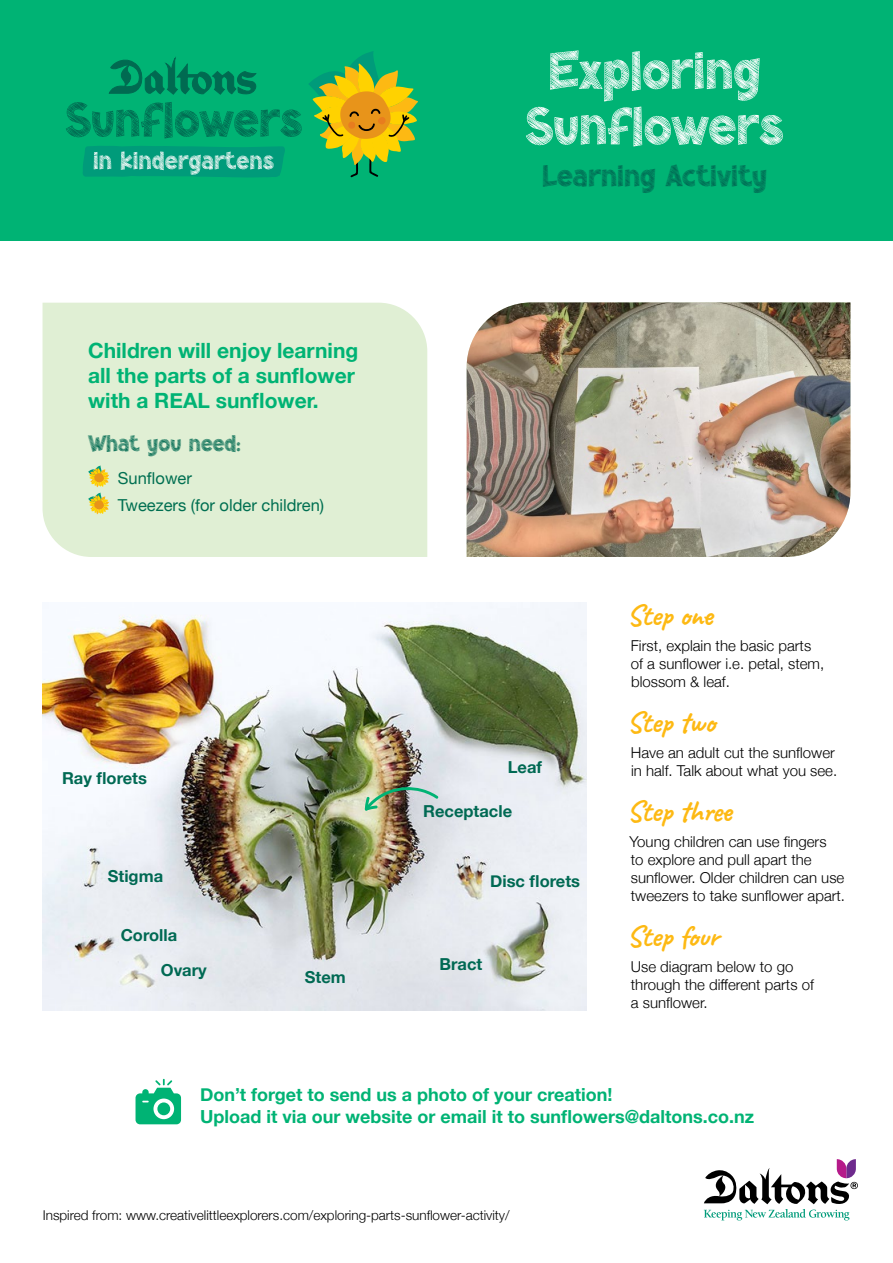
<style>
.page{position:relative;width:893px;height:1263px;background:#fff}
.page>*{position:absolute;margin:0;border:0;box-sizing:border-box;transform-origin:0 0}
.t1{font:52.5px/55.5px "School And Chalk";color:#fff;text-align:center}
.t2{font:700 30px "Caveat";letter-spacing:-.015em;color:#fdb913}
.t3{font:30px "School And Chalk";color:#006953}
.t4{font:22.5px "School And Chalk";letter-spacing:-.005em;color:#006a51}
.t5{font:700 21px/25.2px "Helvetica Neue";color:#00b374}
.t6{font:700 18px/21.6px "Helvetica Neue";color:#00b374}
.t7{font:700 16.5px/35.1px "Helvetica Neue";color:#006953}
.t8{font:16.5px/27.2px "Helvetica Neue";color:#006f51}
.t9{font:300 15px/18px "Helvetica Neue";color:#000}
.t10{font:300 13.5px "Helvetica Neue";color:#000}
</style>
<div class="page">
<div style="left:0;top:0;width:893px;height:240px;background:#00b374"></div>
<svg style="left:66px;top:57px;width:236px;height:120px"></svg>
<svg style="left:309px;top:51px;width:109px;height:127px"></svg>
<img style="left:467px;top:302px;width:383px;height:255px">
<div style="left:43px;top:303px;width:384px;height:254px;background:#e0efd4"></div>
<svg style="left:88px;top:466px;width:21px;height:21px"></svg>
<svg style="left:88px;top:493px;width:21px;height:21px"></svg>
<svg style="left:704px;top:1159px;width:154px;height:61px"></svg>
<svg style="left:136px;top:1079px;width:45px;height:45px"></svg>
<img style="left:43px;top:603px;width:543px;height:408px">
<svg style="left:365px;top:787px;width:73px;height:24px;background:#94a993"></svg>
<h3 class="t5" style="left:88px;top:338px;width:272px">Children will enjoy learning all the parts of a sunflower with a REAL sunflower.</h3>
<h3 class="t4" style="left:88px;top:431px;width:155px">What you need:</h3>
<p class="t8" style="left:118px;top:466px;width:208px">Sunflower<br>Tweezers (for older children)</p>
<p class="t7" style="left:62px;top:761px;width:86px">Ray florets</p>
<p class="t7" style="left:108px;top:859px;width:57px">Stigma</p>
<p class="t7" style="left:161px;top:918px;width:47px;text-indent:-40px">Corolla<br>Ovary</p>
<p class="t7" style="left:305px;top:960px;width:42px">Stem</p>
<h1 class="t1" style="left:525px;top:45px;width:260px">Exploring<br>Sunflowers</h1>
<h2 class="t3" style="left:542px;top:160px;width:226px">Learning Activity</h2>
<p class="t7" style="left:508px;top:750px;width:36px">Leaf</p>
<p class="t7" style="left:423px;top:793px;width:90px">Receptacle</p>
<p class="t7" style="left:490px;top:864px;width:91px">Disc florets</p>
<p class="t7" style="left:440px;top:947px;width:44px">Bract</p>
<h2 class="t2" style="left:627px;top:596px;width:87px">Step one</h2>
<p class="t9" style="left:631px;top:636px;width:195px">First, explain the basic parts of a sunflower i.e. petal, stem, blossom &amp; leaf.</p>
<h2 class="t2" style="left:627px;top:703px;width:90px">Step two</h2>
<p class="t9" style="left:631px;top:743px;width:208px">Have an adult cut the sunflower in half. Talk about what you see.</p>
<h2 class="t2" style="left:627px;top:792px;width:106px">Step three</h2>
<p class="t9" style="left:629px;top:832px;width:217px">Young children can use fingers<br>to explore and pull apart the sunflower. Older children can use tweezers to take sunflower apart.</p>
<h2 class="t2" style="left:627px;top:917px;width:94px">Step four</h2>
<p class="t9" style="left:631px;top:957px;width:185px">Use diagram below to go through the different parts of a sunflower.</p>
<p class="t6" style="left:200px;top:1084px;width:555px">Don’t forget to send us a photo of your creation!<br>Upload it via our website or email it to sunflowers@daltons.co.nz</p>
<p class="t10" style="left:43px;top:1205px;width:468px">Inspired from: www.creativelittleexplorers.com/exploring-parts-sunflower-activity/</p>
</div>
